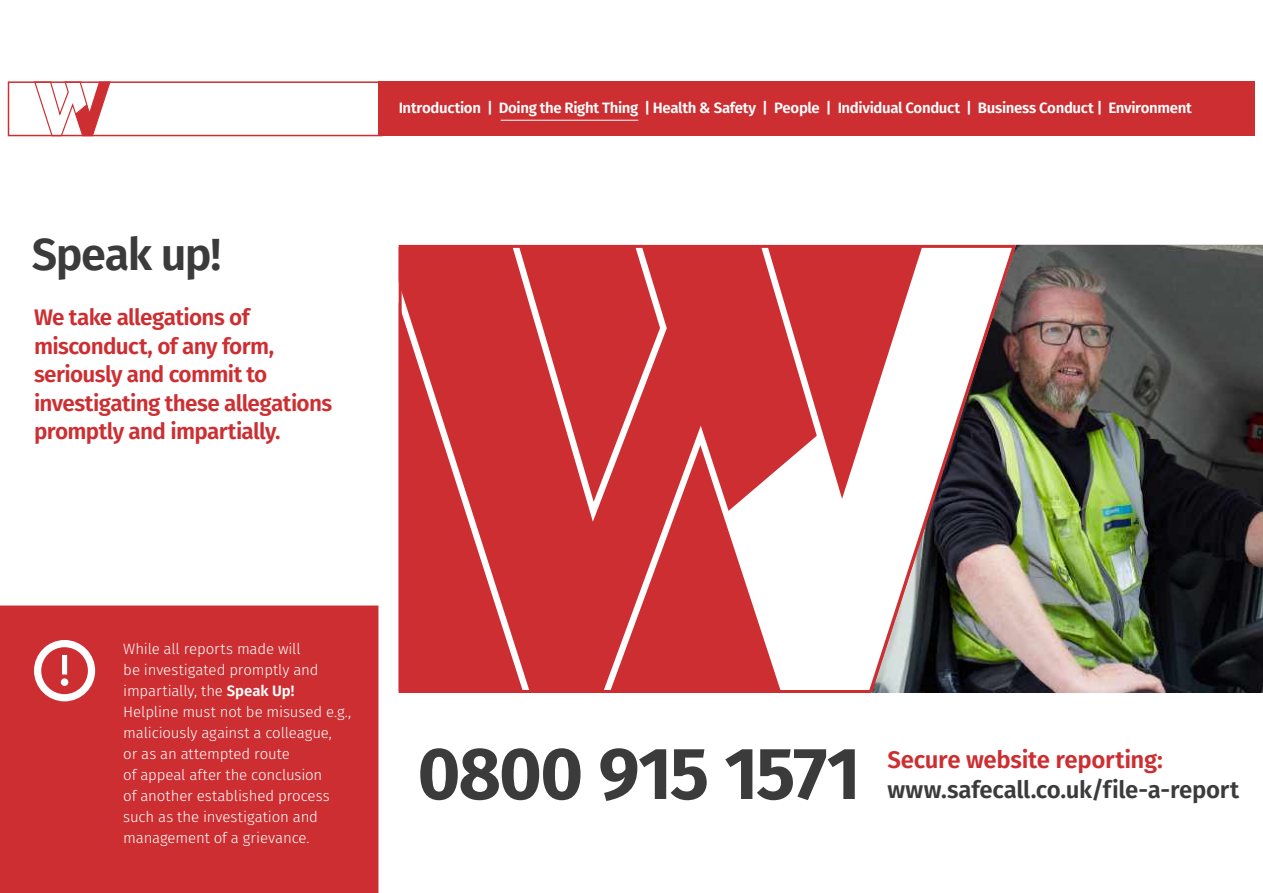
<style>
.page{position:relative;width:1263px;height:893px;background:#fff}
.page>*{position:absolute;margin:0;border:0;box-sizing:border-box;transform-origin:0 0}
.t1{font:700 73.5px "Wolseley Sans";letter-spacing:-.03em;color:#3b3b3b}
.t2{font:600 45px "Wolseley Sans";letter-spacing:-.035em;color:#3b3b3b}
.t3{font:600 24px "Wolseley Sans";letter-spacing:-.015em;color:#3b3b3b}
.t4{font:600 24px "Wolseley Sans";letter-spacing:-.015em;color:#cd2e31}
.t5{font:600 22.5px/28.5px "Wolseley Sans";letter-spacing:-.03em;color:#cd2e31}
.t6{font:300 15px/21px "Wolseley Sans";letter-spacing:-.01em;color:#fff}
.t7{font:600 15px "Wolseley Sans";letter-spacing:-.025em;color:#fff}
.s1{font-weight:600}
</style>
<div class="page">
<svg style="left:33px;top:84px;width:78px;height:53px"></svg>
<div style="left:378px;top:81px;width:876px;height:55px;background:#cd2e31"></div>
<div style="left:8px;top:81px;width:375px;height:55px;border:2px solid #cd2e31"></div>
<div style="left:0;top:605px;width:378px;height:288px;background:#cd2e31"></div>
<svg style="left:34px;top:640px;width:61px;height:61px"></svg>
<img style="left:1018px;top:245px;width:245px;height:448px">
<svg style="left:398px;top:244px;width:620px;height:449px"></svg>
<hr style="left:501px;top:120px;width:137px;height:1px;background:#fff">
<h2 class="t2" style="left:32px;top:213px;width:191px">Speak up!</h2>
<h3 class="t5" style="left:34px;top:301px;width:300px">We take allegations of misconduct, of any form, seriously and commit to investigating these allegations promptly and impartially.</h3>
<p class="t7" style="left:399px;top:94px;width:795px">Introduction | Doing the Right Thing | Health &amp; Safety | People | Individual Conduct | Business Conduct | Environment</p>
<p class="t6" style="left:123px;top:637px;width:229px">While all reports made will<br>be investigated promptly and impartially, the <span class="s1">Speak Up!<br></span>Helpline must not be misused e.g., maliciously against a colleague,<br>or as an attempted route<br>of appeal after the conclusion<br>of another established process such as the investigation and management of a grievance.</p>
<h1 class="t1" style="left:417px;top:706px;width:445px">0800 915 1571</h1>
<h3 class="t4" style="left:887px;top:737px;width:277px">Secure website reporting:</h3>
<h3 class="t3" style="left:887px;top:767px;width:353px">www.safecall.co.uk/file-a-report</h3>
</div>
